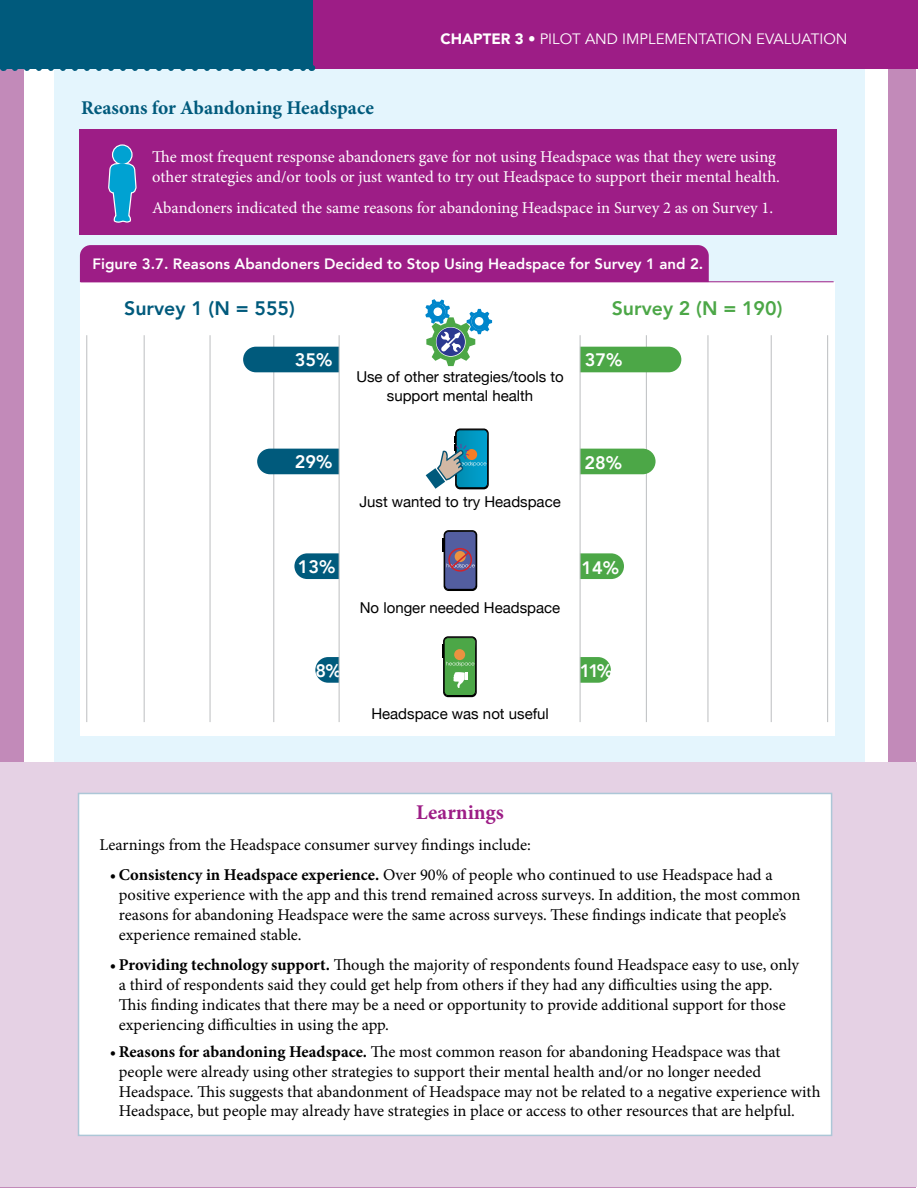
<style>
.page{position:relative;width:918px;height:1188px;background:#fff}
.page>*{position:absolute;margin:0;border:0;box-sizing:border-box;transform-origin:0 0}
.t1{font:700 21px "Minion Pro";color:#9d1d86}
.t2{font:700 19.5px "Minion Pro";color:#005a7c}
.t3{font:800 19.5px "Avenir";color:#005a7c}
.t4{font:800 19.5px "Avenir";color:#4ca747}
.t5{font:800 18px "Avenir";color:#fff}
.t6{font:16.5px/19.8px "Minion Pro";color:#000}
.t7{font:16.5px/19.8px "Minion Pro";letter-spacing:-.005em;color:#fff}
.t8{font:15px/19.5px "Helvetica Neue";color:#000;text-align:center}
.t9{font:800 15px "Avenir";color:#fff}
.t10{font:15px "Avenir";color:#fff}
.s1{font-weight:900}
.s2{font-weight:700}
</style>
<div class="page">
<div style="left:0;top:1px;width:916px;height:1187px;background:#c28ab9"></div>
<div style="left:24px;top:27px;width:864px;height:1134px;background:#fff"></div>
<div style="left:54px;top:59px;width:810px;height:1075px;background:#e4f5fd"></div>
<div style="left:0;top:0;width:313px;height:68px;background:#005a7c"></div>
<div style="left:313px;top:0;width:605px;height:68px;background:#9d1d86"></div>
<svg style="left:15px;top:68px;width:290px;height:3px"></svg>
<div style="left:80px;top:129px;width:757px;height:106px;background:#9d1d86"></div>
<div style="left:112px;top:144px;width:21px;height:21px;border:2px solid #fff;border-radius:50%"></div>
<div style="left:113px;top:146px;width:18px;height:18px;background:#00a2d2;border-radius:50%"></div>
<div style="left:80px;top:282px;width:755px;height:454px;background:#fff"></div>
<hr style="left:771px;top:335px;width:1px;height:387px;background:#bcbec0">
<hr style="left:827px;top:335px;width:1px;height:387px;background:#bcbec0">
<hr style="left:708px;top:335px;width:1px;height:387px;background:#bcbec0">
<hr style="left:646px;top:335px;width:1px;height:387px;background:#bcbec0">
<hr style="left:210px;top:335px;width:1px;height:387px;background:#bcbec0">
<hr style="left:144px;top:335px;width:1px;height:387px;background:#bcbec0">
<hr style="left:86px;top:335px;width:1px;height:387px;background:#bcbec0">
<hr style="left:273px;top:335px;width:1px;height:387px;background:#bcbec0">
<svg style="left:80px;top:161px;width:629px;height:122px"></svg>
<hr style="left:81px;top:281px;width:753px;height:1px;background:#9d1d86">
<div style="left:243px;top:347px;width:96px;height:25px;background:#005a7c"></div>
<div style="left:581px;top:347px;width:100px;height:25px;background:#4ca747"></div>
<div style="left:257px;top:449px;width:82px;height:25px;background:#005a7c"></div>
<div style="left:581px;top:449px;width:75px;height:25px;background:#4ca747"></div>
<svg style="left:315px;top:657px;width:24px;height:26px"></svg>
<svg style="left:294px;top:553px;width:45px;height:26px"></svg>
<svg style="left:581px;top:657px;width:30px;height:26px"></svg>
<svg style="left:581px;top:553px;width:43px;height:26px"></svg>
<hr style="left:339px;top:335px;width:1px;height:387px;background:#bcbec0">
<hr style="left:580px;top:335px;width:1px;height:387px;background:#bcbec0">
<svg style="left:425px;top:299px;width:67px;height:67px"></svg>
<div style="left:429px;top:304px;width:17px;height:16px;background:#0086cb;border-radius:50%"></div>
<div style="left:472px;top:313px;width:16px;height:17px;background:#0086cb;border-radius:50%"></div>
<div style="left:434px;top:307px;width:8px;height:9px;background:#fff;border-radius:50%"></div>
<div style="left:475px;top:317px;width:8px;height:9px;background:#fff;border-radius:50%"></div>
<svg style="left:443px;top:530px;width:34px;height:61px;background:#5b5480"></svg>
<svg style="left:426px;top:429px;width:63px;height:60px"></svg>
<svg style="left:442px;top:636px;width:35px;height:61px;background:#5e9853"></svg>
<div style="left:0;top:762px;width:917px;height:425px;background:#e5d1e4"></div>
<div style="left:78px;top:793px;width:754px;height:343px;background:#fff;border:2px solid #acc7d7"></div>
<p class="t10" style="left:441px;top:30px;width:409px"><span class="s1">CHAPTER 3</span> • PILOT AND IMPLEMENTATION EVALUATION</p>
<p class="t2" style="left:81px;top:94px;width:294px">Reasons for Abandoning Headspace</p>
<p class="t7" style="left:152px;top:147px;width:629px">The most frequent response abandoners gave for not using Headspace was that they were using other strategies and/or tools or just wanted to try out Headspace to support their mental health.</p>
<p class="t7" style="left:152px;top:198px;width:622px">Abandoners indicated the same reasons for abandoning Headspace in Survey 2 as on Survey 1.</p>
<p class="t9" style="left:93px;top:252px;width:612px">Figure 3.7. Reasons Abandoners Decided to Stop Using Headspace for Survey 1 and 2.</p>
<p class="t3" style="left:124px;top:293px;width:172px">Survey 1 (N = 555)</p>
<p class="t4" style="left:612px;top:293px;width:172px">Survey 2 (N = 190)</p>
<p class="t5" style="left:295px;top:346px;width:39px">35%</p>
<p class="t8" style="left:356px;top:368px;width:209px">Use of other strategies/tools to support mental health</p>
<p class="t5" style="left:585px;top:346px;width:39px">37%</p>
<p class="t5" style="left:295px;top:448px;width:39px">29%</p>
<p class="t5" style="left:584px;top:449px;width:39px">28%</p>
<p class="t8" style="left:359px;top:493px;width:203px">Just wanted to try Headspace</p>
<p class="t5" style="left:298px;top:553px;width:39px">13%</p>
<p class="t5" style="left:582px;top:553px;width:39px">14%</p>
<p class="t8" style="left:360px;top:599px;width:202px">No longer needed Headspace</p>
<p class="t5" style="left:316px;top:656px;width:28px">8%</p>
<p class="t5" style="left:580px;top:657px;width:35px">11%</p>
<p class="t8" style="left:371px;top:705px;width:179px">Headspace was not useful</p>
<p class="t1" style="left:416px;top:798px;width:89px">Learnings</p>
<p class="t6" style="left:99px;top:835px;width:433px">Learnings from the Headspace consumer survey findings include:</p>
<p class="t6" style="left:119px;top:865px;width:683px;text-indent:-9px">•<span class="s2">Consistency in Headspace experience.</span> Over 90% of people who continued to use Headspace had a positive experience with the app and this trend remained across surveys. In addition, the most common reasons for abandoning Headspace were the same across surveys. These findings indicate that people’s experience remained stable.</p>
<p class="t6" style="left:119px;top:955px;width:682px;text-indent:-9px">• <span class="s2">Providing technology support.</span> Though the majority of respondents found Headspace easy to use, only a third of respondents said they could get help from others if they had any difficulties using the app.<br>This finding indicates that there may be a need or opportunity to provide additional support for those experiencing difficulties in using the app.</p>
<p class="t6" style="left:119px;top:1042px;width:703px;text-indent:-9px">• <span class="s2">Reasons for abandoning Headspace.</span> The most common reason for abandoning Headspace was that people were already using other strategies to support their mental health and/or no longer needed Headspace. This suggests that abandonment of Headspace may not be related to a negative experience with Headspace, but people may already have strategies in place or access to other resources that are helpful.</p>
</div>
